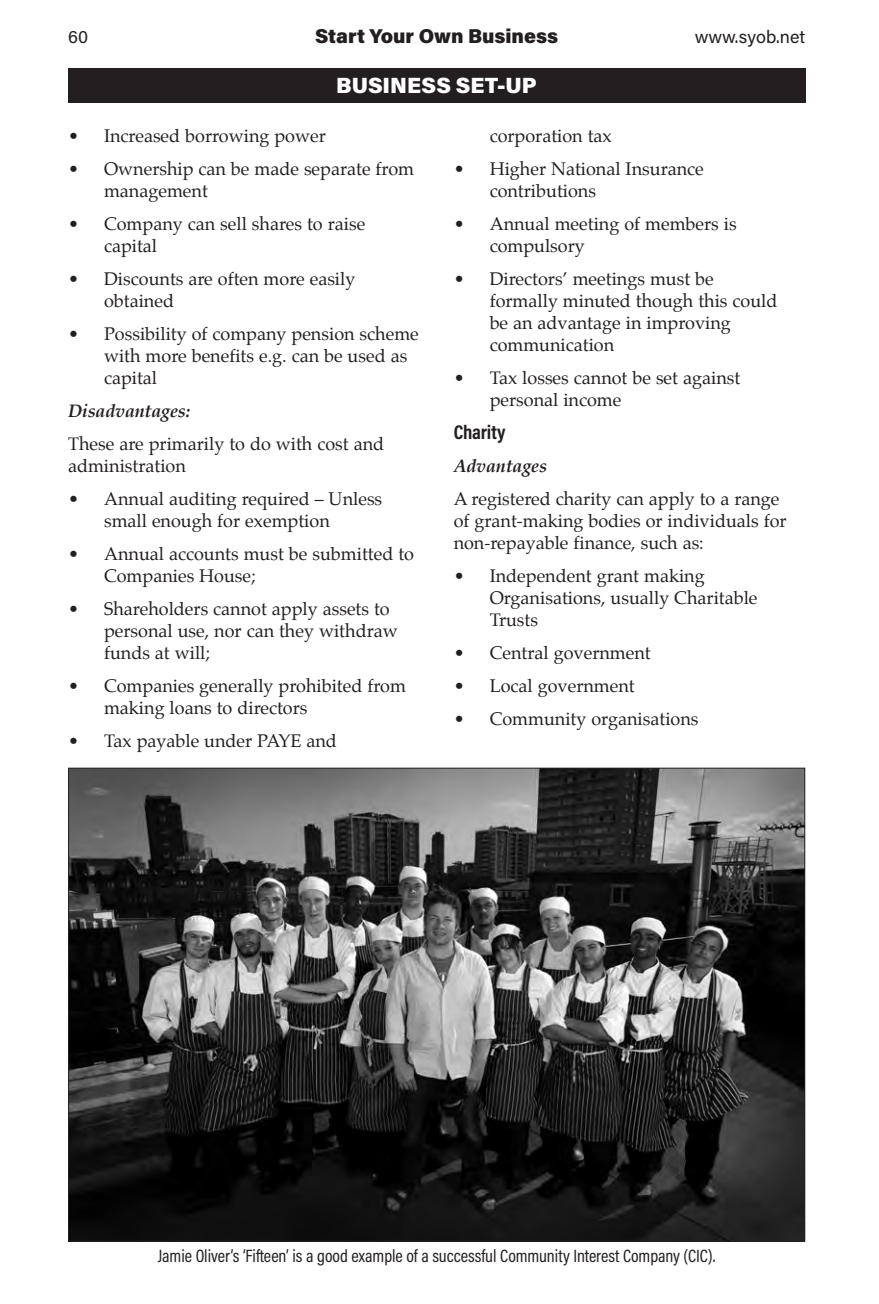
<style>
.page{position:relative;width:879px;height:1304px;background:#fff}
.page>*{position:absolute;margin:0;border:0;box-sizing:border-box;transform-origin:0 0}
.t1{font:900 22px "Acumin Pro";color:#fff}
.t2{font:900 20px "Acumin Pro";color:#231f20}
._7b-subsubhead{font:700 20px "Acumin Pro Cond";letter-spacing:-.01em;color:#231f20}
._9-text9{font:18px/22px "Palatino";color:#231f20}
._13-textBox13{font:18px "Acumin Pro Cond";letter-spacing:-.005em;color:#231f20}
._7c-subsubsubhead{font:italic 700 18px "Palatino";letter-spacing:-.01em;color:#231f20}
.t3{font:18px "Acumin Pro";color:#231f20}
</style>
<div class="page">
<div style="left:68px;top:68px;width:737px;height:34px;background:#231f20"></div>
<img style="left:70px;top:770px;width:733px;height:470px">
<p class="t3" style="left:68px;top:24px;width:22px">60</p>
<p class="t2" style="left:315px;top:22px;width:245px">Start Your Own Business</p>
<p class="t3" style="left:695px;top:24px;width:112px">www.syob.net</p>
<p class="t1" style="left:336px;top:70px;width:202px">BUSINESS SET-UP</p>
<p class="_9-text9" style="left:68px;top:125px;width:259px">• Increased borrowing power</p>
<p class="_9-text9" style="left:104px;top:158px;width:312px;text-indent:-36px">• Ownership can be made separate from management</p>
<p class="_9-text9" style="left:104px;top:213px;width:263px;text-indent:-36px">• Company can sell shares to raise capital</p>
<p class="_9-text9" style="left:104px;top:268px;width:253px;text-indent:-36px">• Discounts are often more easily obtained</p>
<p class="_9-text9" style="left:104px;top:323px;width:316px;text-indent:-36px">• Possibility of company pension scheme with more benefits e.g. can be used as capital</p>
<p class="_7c-subsubsubhead" style="left:68px;top:396px;width:124px">Disadvantages:</p>
<p class="_9-text9" style="left:68px;top:433px;width:318px">These are primarily to do with cost and administration</p>
<p class="_9-text9" style="left:104px;top:488px;width:280px;text-indent:-36px">• Annual auditing required – Unless small enough for exemption</p>
<p class="_9-text9" style="left:104px;top:543px;width:311px;text-indent:-36px">• Annual accounts must be submitted to<br>Companies House;</p>
<p class="_9-text9" style="left:104px;top:598px;width:295px;text-indent:-36px">• Shareholders cannot apply assets to personal use, nor can they withdraw funds at will;</p>
<p class="_9-text9" style="left:104px;top:675px;width:303px;text-indent:-36px">• Companies generally prohibited from making loans to directors</p>
<p class="_9-text9" style="left:68px;top:730px;width:270px">• Tax payable under PAYE and</p>
<p class="_9-text9" style="left:490px;top:125px;width:124px">corporation tax</p>
<p class="_9-text9" style="left:490px;top:158px;width:216px;text-indent:-36px">• Higher National Insurance contributions</p>
<p class="_9-text9" style="left:490px;top:213px;width:248px;text-indent:-36px">• Annual meeting of members is compulsory</p>
<p class="_9-text9" style="left:490px;top:268px;width:289px;text-indent:-36px">• Directors’ meetings must be formally minuted though this could be an advantage in improving communication</p>
<p class="_9-text9" style="left:490px;top:367px;width:252px;text-indent:-36px">• Tax losses cannot be set against personal income</p>
<p class="_7b-subsubhead" style="left:454px;top:419px;width:53px">Charity</p>
<p class="_7c-subsubsubhead" style="left:454px;top:451px;width:95px">Advantages</p>
<p class="_9-text9" style="left:454px;top:488px;width:334px">A registered charity can apply to a range of grant-making bodies or individuals for non-repayable finance, such as:</p>
<p class="_9-text9" style="left:490px;top:565px;width:269px;text-indent:-36px">• Independent grant making<br>Organisations, usually Charitable<br>Trusts</p>
<p class="_9-text9" style="left:454px;top:642px;width:199px">• Central government</p>
<p class="_9-text9" style="left:454px;top:675px;width:183px">• Local government</p>
<p class="_9-text9" style="left:454px;top:708px;width:246px">• Community organisations</p>
<p class="_13-textBox13" style="left:158px;top:1244px;width:559px">Jamie Oliver’s ‘Fifteen’ is a good example of a successful Community Interest Company (CIC).</p>
</div>
